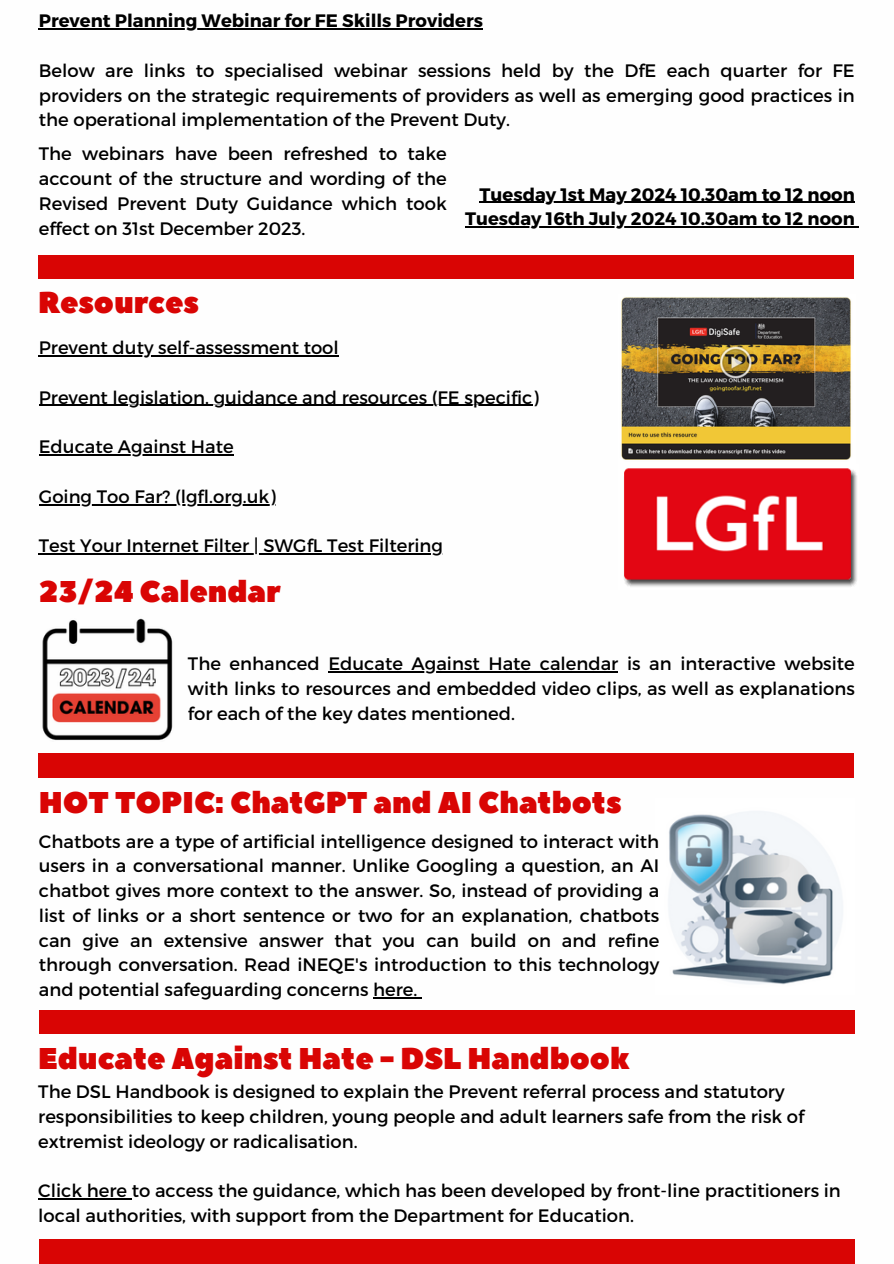
<style>
.page{position:relative;width:894px;height:1264px;background:#fff}
.page>*{position:absolute;margin:0;border:0;box-sizing:border-box;transform-origin:0 0}
.t1{font:30px "Peace Sans";color:#d90504}
.t2{font:18px/24.8px "Montserrat";color:#000;text-align:justify}
.t3{font:700 18px/24.8px "Montserrat";color:#000;text-align:right}
</style>
<div class="page">
<hr style="left:39px;top:28px;width:444px;height:1px;background:#000">
<hr style="left:479px;top:202px;width:375px;height:1px;background:#000">
<hr style="left:465px;top:226px;width:389px;height:1px;background:#000">
<img style="left:621px;top:297px;width:230px;height:163px">
<img style="left:42px;top:618px;width:131px;height:122px">
<div style="left:38px;top:255px;width:816px;height:24px;background:#d90504"></div>
<img style="left:624px;top:468px;width:233px;height:119px">
<div style="left:38px;top:753px;width:816px;height:24px;background:#d90504"></div>
<img style="left:668px;top:811px;width:175px;height:174px">
<hr style="left:39px;top:355px;width:300px;height:1px;background:#000">
<hr style="left:39px;top:405px;width:493px;height:1px;background:#000">
<hr style="left:39px;top:454px;width:194px;height:1px;background:#000">
<hr style="left:39px;top:504px;width:236px;height:1px;background:#000">
<hr style="left:39px;top:553px;width:404px;height:1px;background:#000">
<hr style="left:328px;top:671px;width:290px;height:1px;background:#000">
<hr style="left:373px;top:997px;width:44px;height:1px;background:#000">
<div style="left:39px;top:1010px;width:815px;height:23px;background:#d90504"></div>
<hr style="left:38px;top:1198px;width:94px;height:1px;background:#000">
<div style="left:39px;top:1239px;width:815px;height:24px;background:#d90504"></div>
<p class="t3" style="left:39px;top:8px;width:445px">Prevent Planning Webinar for FE Skills Providers</p>
<p class="t2" style="left:39px;top:57px;width:817px">Below are links to specialised webinar sessions held by the DfE each quarter for FE providers on the strategic requirements of providers as well as emerging good practices in the operational implementation of the Prevent Duty.</p>
<p class="t2" style="left:39px;top:141px;width:409px">The webinars have been refreshed to take account of the structure and wording of the Revised Prevent Duty Guidance which took effect on 31st December 2023.</p>
<p class="t3" style="left:465px;top:181px;width:391px">Tuesday 1st May 2024 10.30am to 12 noon<br>Tuesday 16th July 2024 10.30am to 12 noon</p>
<h1 class="t1" style="left:38px;top:282px;width:162px">Resources</h1>
<p class="t2" style="left:39px;top:334px;width:301px">Prevent duty self-assessment tool</p>
<p class="t2" style="left:39px;top:384px;width:501px">Prevent legislation, guidance and resources (FE specific)</p>
<p class="t2" style="left:39px;top:433px;width:196px">Educate Against Hate</p>
<p class="t2" style="left:39px;top:483px;width:238px">Going Too Far? (lgfl.org.uk)</p>
<p class="t2" style="left:39px;top:532px;width:405px">Test Your Internet Filter | SWGfL Test Filtering</p>
<h1 class="t1" style="left:39px;top:571px;width:243px">23/24 Calendar</h1>
<p class="t2" style="left:188px;top:650px;width:668px">The enhanced Educate Against Hate calendar is an interactive website with links to resources and embedded video clips, as well as explanations for each of the key dates mentioned.</p>
<h1 class="t1" style="left:39px;top:782px;width:584px">HOT TOPIC: ChatGPT and AI Chatbots</h1>
<p class="t2" style="left:39px;top:827px;width:621px">Chatbots are a type of artificial intelligence designed to interact with users in a conversational manner. Unlike Googling a question, an AI chatbot gives more context to the answer. So, instead of providing a list of links or a short sentence or two for an explanation, chatbots can give an extensive answer that you can build on and refine through conversation. Read iNEQE's introduction to this technology and potential safeguarding concerns here.</p>
<h1 class="t1" style="left:38px;top:1038px;width:592px">Educate Against Hate - DSL Handbook</h1>
<p class="t2" style="left:38px;top:1078px;width:767px;text-align:left">The DSL Handbook is designed to explain the Prevent referral process and statutory responsibilities to keep children, young people and adult learners safe from the risk of extremist ideology or radicalisation.</p>
<p class="t2" style="left:38px;top:1177px;width:803px">Click here to access the guidance, which has been developed by front-line practitioners in local authorities, with support from the Department for Education.</p>
</div>
